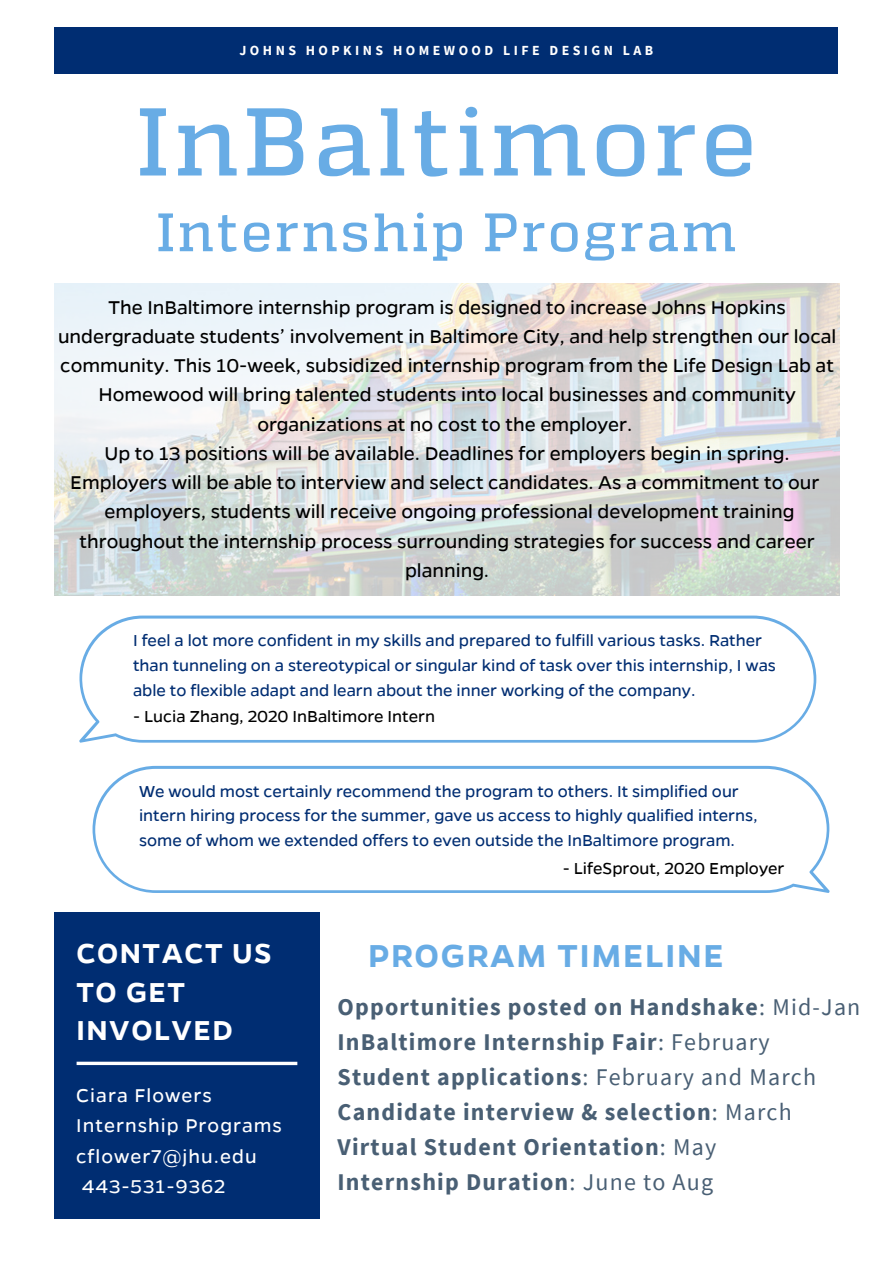
<style>
.page{position:relative;width:893px;height:1264px;background:#fff}
.page>*{position:absolute;margin:0;border:0;box-sizing:border-box;transform-origin:0 0}
.t1{font:500 95.85px "Quadon";letter-spacing:.05em;color:#68ace5}
.t2{font:500 54px "Quadon";letter-spacing:.05em;color:#68ace5}
.t3{font:600 35.85px "Gentona";letter-spacing:.05em;color:#68ace5}
.t4{font:600 31.05px/38.2px "Gentona";letter-spacing:.05em;color:#fff}
.t5{font:700 24px/34.8px "Source Sans Pro";letter-spacing:.05em;color:#495f74}
.t6{font:21px/29.2px "Gentona";color:#000;text-align:center}
.t7{font:21px "Gentona";letter-spacing:.05em;color:#fff}
.t8{font:18px/24.8px "Gentona";color:#002d72}
.t9{font:18px "Gentona";color:#000}
.t10{font:700 13.8px "Source Sans Pro";letter-spacing:.25em;color:#fff}
.s1{font-weight:400}
</style>
<div class="page">
<div style="left:54px;top:28px;width:784px;height:46px;background:#002d72"></div>
<img style="left:54px;top:284px;width:785px;height:311px">
<div style="left:54px;top:912px;width:266px;height:306px;background:#002d72"></div>
<svg style="left:76px;top:1061px;width:222px;height:4px"></svg>
<svg style="left:79px;top:615px;width:737px;height:127px"></svg>
<svg style="left:92px;top:766px;width:737px;height:127px"></svg>
<p class="t10" style="left:239px;top:41px;width:415px">JOHNS HOPKINS HOMEWOOD LIFE DESIGN LAB</p>
<p class="t1" style="left:136px;top:98px;width:621px">InBaltimore</p>
<p class="t2" style="left:156px;top:208px;width:581px">Internship Program</p>
<p class="t6" style="left:58px;top:293px;width:779px">The InBaltimore internship program is designed to increase Johns Hopkins undergraduate students’ involvement in Baltimore City, and help strengthen our local community. This 10-week, subsidized internship program from the Life Design Lab at Homewood will bring talented students into local businesses and community organizations at no cost to the employer.</p>
<p class="t6" style="left:70px;top:439px;width:750px">Up to 13 positions will be available. Deadlines for employers begin in spring.<br>Employers will be able to interview and select candidates. As a commitment to our employers, students will receive ongoing professional development training throughout the internship process surrounding strategies for success and career planning.</p>
<p class="t8" style="left:133px;top:628px;width:644px">I feel a lot more confident in my skills and prepared to fulfill various tasks. Rather than tunneling on a stereotypical or singular kind of task over this internship, I was able to flexible adapt and learn about the inner working of the company.</p>
<p class="t9" style="left:133px;top:707px;width:303px">- Lucia Zhang, 2020 InBaltimore Intern</p>
<p class="t8" style="left:139px;top:778px;width:620px">We would most certainly recommend the program to others. It simplified our intern hiring process for the summer, gave us access to highly qualified interns, some of whom we extended offers to even outside the InBaltimore program.</p>
<p class="t9" style="left:562px;top:859px;width:223px">- LifeSprout, 2020 Employer</p>
<p class="t4" style="left:76px;top:934px;width:197px">CONTACT US</p>
<p class="t4" style="left:76px;top:973px;width:158px">TO GET<br>INVOLVED</p>
<p class="t7" style="left:76px;top:1085px;width:137px">Ciara Flowers</p>
<p class="t7" style="left:76px;top:1115px;width:207px">Internship Programs</p>
<p class="t7" style="left:76px;top:1145px;width:182px">cflower7@jhu.edu</p>
<p class="t7" style="left:82px;top:1176px;width:145px">443-531-9362</p>
<p class="t3" style="left:368px;top:937px;width:357px">PROGRAM TIMELINE</p>
<p class="t5" style="left:337px;top:989px;width:524px">Opportunities posted on Handshake<span class="s1">: Mid-Jan<br></span>InBaltimore Internship Fair<span class="s1">: February<br></span>Student applications<span class="s1">: February and March</span></p>
<p class="t5" style="left:337px;top:1093px;width:455px">Candidate interview &amp; selection<span class="s1">: March</span></p>
<p class="t5" style="left:337px;top:1128px;width:380px">Virtual Student Orientation<span class="s1">: May</span></p>
<p class="t5" style="left:337px;top:1163px;width:377px">Internship Duration<span class="s1">: June to Aug</span></p>
</div>
